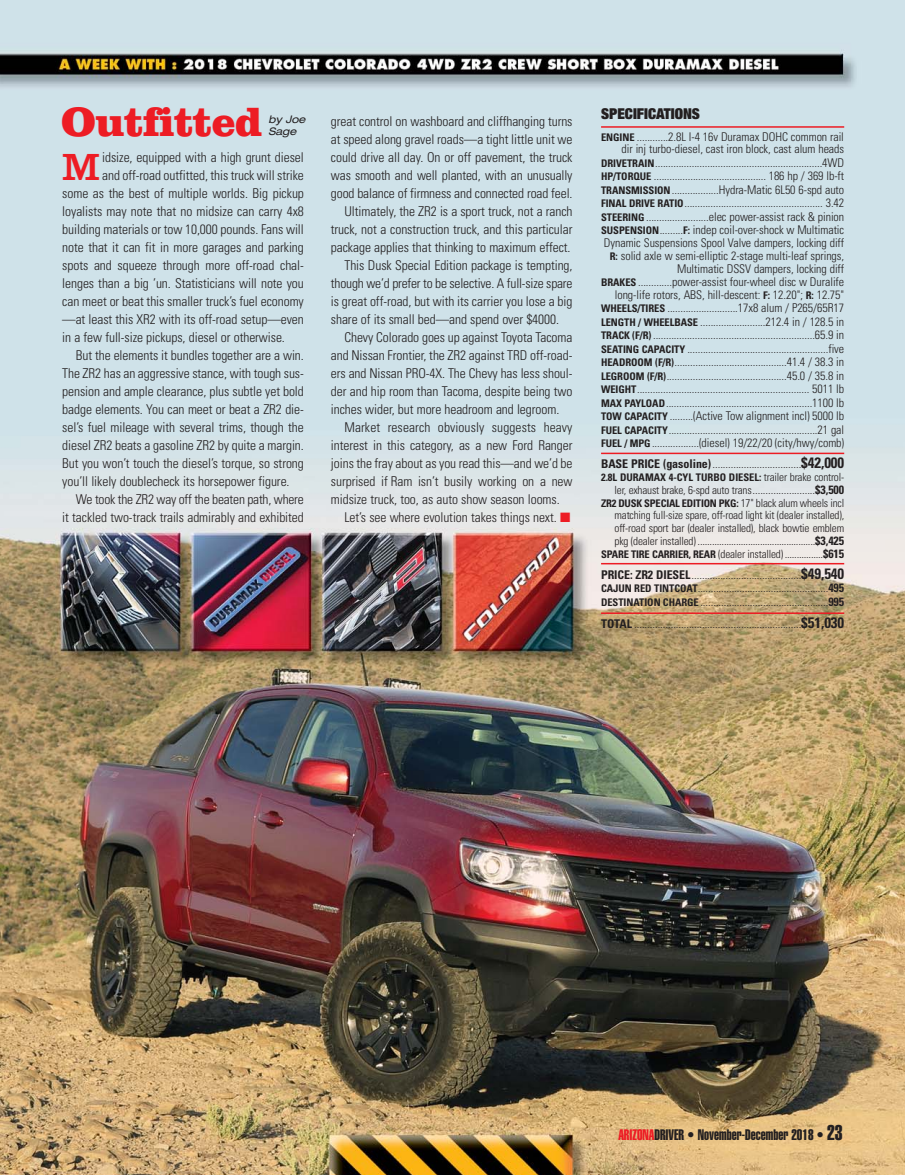
<style>
.page{position:relative;width:905px;height:1175px;background:#fff}
.page>*{position:absolute;margin:0;border:0;box-sizing:border-box;transform-origin:0 0}
.t1{font:900 42px "Clarendon BT";letter-spacing:-.015em;color:#ed1c24}
.t2{font:38.85px "Clarendon BT";color:#ed1c24}
.t3{font:15px "Helvetica Extra Compressed";color:#231f20}
.t4{font:900 expanded 15px "Helvetica Neue";color:#231f20}
.t5{font:300 condensed 13.5px "Univers";letter-spacing:-.005em;color:#231f20}
.t6{font:300 condensed 12px/13.4px "Univers";letter-spacing:-.005em;color:#231f20;text-align:right}
.t7{font:300 condensed 11.25px/12.8px "Univers";letter-spacing:-.02em;color:#231f20}
.t8{font:700 condensed 10.5px "Univers";letter-spacing:-.02em;color:#231f20}
.t9{font:italic expanded 10.5px/12px "Helvetica Neue";color:#231f20}
.s1{color:#ed1c24}
.s2{font-weight:700;font-size:10.5px}
.s3{font-weight:700}
.s4{font-weight:700;font-size:15px}
.s5{font-weight:300;font-size:11.25px}
.s6{font-size:12px}
.s7{font-weight:700;font-size:12px}
.s8{font-size:11.25px}
.s9{font-weight:300;font-size:12px}
.s10{font-size:21px}
</style>
<div class="page">
<img style="left:0;top:0;width:904px;height:1174px">
<hr style="left:601px;top:126px;width:243px;height:2px;background:#ed1c24">
<hr style="left:601px;top:452px;width:243px;height:2px;background:#ed1c24">
<hr style="left:601px;top:563px;width:243px;height:1px;background:#ed1c24">
<hr style="left:601px;top:612px;width:243px;height:2px;background:#ed1c24">
<h1 class="t1" style="left:61px;top:106px;width:203px">Outfitted</h1>
<p class="t4" style="left:601px;top:108px;width:100px">SPECIFICATIONS</p>
<p class="t9" style="left:268px;top:114px;width:41px">by Joe<br>Sage</p>
<p class="t5" style="left:331px;top:116px;width:243px">great control on washboard and cliffhanging turns</p>
<p class="t5" style="left:331px;top:134px;width:243px">at speed along gravel roads—a tight little unit we</p>
<p class="t5" style="left:331px;top:152px;width:243px">could drive all day. On or off pavement, the truck</p>
<p class="t5" style="left:331px;top:170px;width:243px">was smooth and well planted, with an unusu ally</p>
<p class="t5" style="left:331px;top:188px;width:243px">good balance of firmness and connected road feel.</p>
<p class="t5" style="left:344px;top:206px;width:229px">Ultimately, the ZR2 is a sport truck, not a ranch</p>
<p class="t5" style="left:331px;top:224px;width:243px">truck, not a construction truck, and this particular</p>
<p class="t5" style="left:331px;top:242px;width:241px">package applies that thinking to maximum effect.</p>
<p class="t5" style="left:344px;top:260px;width:229px">This Dusk Spe cial Edition package is tempting,</p>
<p class="t5" style="left:331px;top:278px;width:243px">though we’d prefer to be selective. A full-size spare</p>
<p class="t5" style="left:331px;top:296px;width:243px">is great off-road, but with its carrier you lose a big</p>
<p class="t5" style="left:331px;top:314px;width:229px">share of its small bed—and spend over $4000.</p>
<p class="t5" style="left:344px;top:332px;width:229px">Chevy Colorado goes up against Toyota Tacoma</p>
<p class="t5" style="left:331px;top:350px;width:243px">and Nissan Frontier, the ZR2 against TRD off-road-</p>
<p class="t5" style="left:331px;top:368px;width:243px">ers and Nissan PRO-4X. The Chevy has less shoul-</p>
<p class="t5" style="left:331px;top:386px;width:243px">der and hip room than Tacoma, despite being two</p>
<p class="t5" style="left:331px;top:404px;width:230px">inches wider, but more headroom and legroom.</p>
<p class="t5" style="left:344px;top:422px;width:230px">Market research obviously suggests heavy</p>
<p class="t5" style="left:331px;top:440px;width:243px">interest in this category, as a new Ford Ranger</p>
<p class="t5" style="left:331px;top:458px;width:243px">joins the fray about as you read this—and we’d be</p>
<p class="t5" style="left:331px;top:476px;width:243px">surprised if Ram isn’t busily working on a new</p>
<p class="t5" style="left:331px;top:494px;width:230px">midsize truck, too, as auto show season looms.</p>
<p class="t5" style="left:344px;top:512px;width:227px">Let’s see where evolution takes things next. <span class="s1">■</span></p>
<p class="t6" style="left:601px;top:131px;width:245px"><span class="s2">ENGINE</span> ............2.8L I-4 16v Duramax DOHC common rail dir inj turbo-diesel, cast iron block, cast alum heads <span class="s2">DRIVETRAIN</span>................................................................4WD <span class="s2">HP/TORQUE</span> ........................................... 186 hp / 369 lb-ft <span class="s2">TRANSMISSION</span>..................Hydra-Matic 6L50 6-spd auto <span class="s2">FINAL DRIVE RATIO</span>..................................................... 3.42<br><span class="s2">STEERING</span> ........................elec power-assist rack &amp; pinion <span class="s2">SUSPENSION</span>.........<span class="s2">F:</span> indep coil-over-shock w Multimatic Dynamic Suspensions Spool Valve dampers, locking diff <span class="s2">R:</span> solid axle w semi-elliptic 2-stage multi-leaf springs, Multimatic DSSV dampers, locking diff<br><span class="s2">BRAKES</span> .............power-assist four-wheel disc w Duralife long-life rotors, ABS, hill-descent: <span class="s2">F:</span> 12.20"; <span class="s2">R:</span> 12.75" <span class="s2">WHEELS/TIRES</span> ...........................17x8 alum / P265/65R17<br><span class="s2">LENGTH / WHEELBASE</span> .........................212.4 in / 128.5 in <span class="s2">TRACK (F/R)</span> ..............................................................65.9 in <span class="s2">SEATING CAPACITY</span> ......................................................five <span class="s2">HEADROOM (F/R)</span>...........................................41.4 / 38.3 in <span class="s2">LEGROOM (F/R)</span>..............................................45.0 / 35.8 in <span class="s2">WEIGHT</span>.................................................................. 5011 lb <span class="s2">MAX PAYLOAD</span>........................................................1100 lb <span class="s2">TOW CAPACITY</span> .........(Active Tow alignment incl) 5000 lb <span class="s2">FUEL CAPACITY</span>.........................................................21 gal <span class="s2">FUEL / MPG</span>..................(diesel) 19/22/20 (city/hwy/comb)</p>
<p class="t6" style="left:601px;top:459px;width:244px"><span class="s3">BASE PRICE (gasoline)</span>..................................<span class="s4">$42,000</span></p>
<p class="t8" style="left:601px;top:473px;width:245px">2.8L DURAMAX 4-CYL TURBO DIESEL: <span class="s5">trailer brake control -</span></p>
<p class="t7" style="left:614px;top:484px;width:231px">ler, exhaust brake, 6-spd auto trans<span class="s6">........................</span><span class="s7">$3,500</span></p>
<p class="t8" style="left:601px;top:499px;width:244px">ZR2 DUSK SPECIAL EDITION PKG: <span class="s5">17" black alum wheels incl</span></p>
<p class="t7" style="left:614px;top:510px;width:231px">matching full-size spare, off-road light kit (dealer installed), off-road sport bar (dealer installed), black bowtie emblem</p>
<p class="t6" style="left:614px;top:535px;width:231px"><span class="s8">pkg (dealer installed)</span> .................................................<span class="s3">$3,425</span></p>
<p class="t8" style="left:601px;top:550px;width:245px">SPARE TIRE CARRIER, REAR <span class="s5">(dealer installed)</span> <span class="s9">................</span><span class="s6">$615</span></p>
<p class="t6" style="left:601px;top:569px;width:245px;text-align:justify"><span class="s3">PRICE: ZR2 DIESEL</span>..........................................<span class="s4">$49,540<br></span><span class="s2">CAJUN RED TINTCOAT</span>..................................................<span class="s3">495<br></span><span class="s2">DESTINATION CHARGE</span> .................................................<span class="s3">995</span></p>
<p class="t6" style="left:601px;top:618px;width:244px"><span class="s3">TOTAL</span> ................................................................<span class="s4">$51,030</span></p>
<h2 class="t2" style="left:62px;top:152px;width:39px">M</h2>
<p class="t5" style="left:102px;top:152px;width:203px">idsize, equipped with a high grunt diesel</p>
<p class="t5" style="left:102px;top:170px;width:203px">and off-road outfitted, this truck will strike</p>
<p class="t5" style="left:62px;top:188px;width:243px">some as the best of multiple worlds. Big pickup</p>
<p class="t5" style="left:62px;top:206px;width:243px">loyalists may note that no midsize can carry 4x8</p>
<p class="t5" style="left:62px;top:224px;width:243px">building materials or tow 10,000 pounds. Fans will</p>
<p class="t5" style="left:62px;top:242px;width:243px">note that it can fit in more garages and parking</p>
<p class="t5" style="left:62px;top:260px;width:243px">spots and squeeze through more off-road chal-</p>
<p class="t5" style="left:62px;top:278px;width:243px">lenges than a big ’un. Statisticians will note you</p>
<p class="t5" style="left:62px;top:296px;width:243px">can meet or beat this smaller truck’s fuel economy</p>
<p class="t5" style="left:62px;top:314px;width:243px">—at least this XR2 with its off-road setup—even</p>
<p class="t5" style="left:62px;top:332px;width:224px">in a few full-size pickups, diesel or otherwise.</p>
<p class="t5" style="left:76px;top:350px;width:229px">But the elements it bundles together are a win.</p>
<p class="t5" style="left:62px;top:368px;width:243px">The ZR2 has an aggressive stance, with tough sus-</p>
<p class="t5" style="left:62px;top:386px;width:243px">pension and ample clearance, plus subtle yet bold</p>
<p class="t5" style="left:62px;top:404px;width:243px">badge elements. You can meet or beat a ZR2 die -</p>
<p class="t5" style="left:62px;top:422px;width:243px">sel’s fuel mile age with several trims, though the</p>
<p class="t5" style="left:62px;top:440px;width:243px">diesel ZR2 beats a gasoline ZR2 by quite a margin.</p>
<p class="t5" style="left:62px;top:458px;width:243px">But you won’t touch the diesel’s torque, so strong</p>
<p class="t5" style="left:62px;top:476px;width:229px">you’ll likely doublecheck its horsepower figure.</p>
<p class="t5" style="left:76px;top:494px;width:229px">We took the ZR2 way off the beaten path, where</p>
<p class="t5" style="left:62px;top:512px;width:243px">it tackled two-track trails admirably and exhibited</p>
<p class="t3" style="left:618px;top:1129px;width:226px"><span class="s1">ARIZONA</span>DRIVER • November-December 2018 • <span class="s10">23</span></p>
</div>
